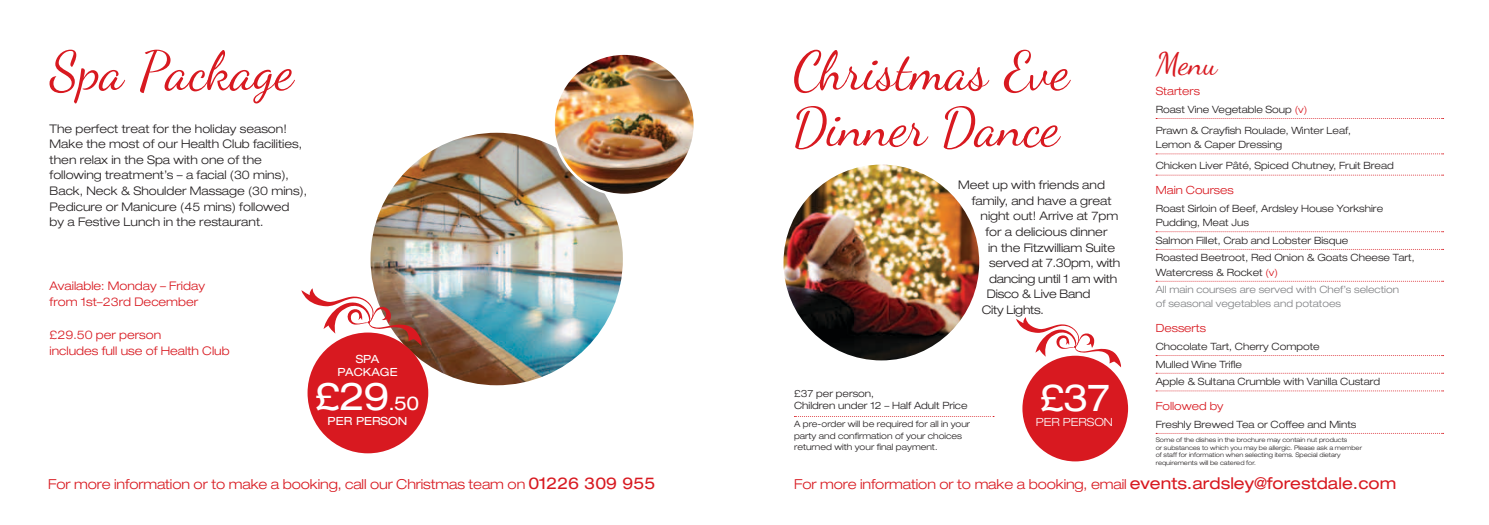
<style>
.page{position:relative;width:1489px;height:525px;background:#fff}
.page>*{position:absolute;margin:0;border:0;box-sizing:border-box;transform-origin:0 0}
.t1{font:53.75px/56.2px "Dancing Script OT";color:#d81920}
.t2{font:expanded 38.5px "Helvetica Neue";color:#fff}
.t3{font:expanded 37.5px "Helvetica Neue";color:#fff}
.t4{font:31.25px "Dancing Script OT";color:#d81920}
.t5{font:300 expanded 13.75px "Helvetica Neue";letter-spacing:-.01em;color:#d81920}
.t6{font:300 expanded 11.88px/15.6px "Helvetica Neue";color:#231f20}
.t7{font:300 expanded 11.88px/16px "Helvetica Neue";color:#d81920}
.t8{font:300 expanded 11.88px "Helvetica Neue";letter-spacing:-.02em;color:#231f20}
.t9{font:300 expanded 11.25px "Helvetica Neue";color:#d81920}
.t10{font:expanded 11.25px/13.5px "Helvetica Neue";color:#fff;text-align:center}
.t11{font:300 expanded 11.25px "Helvetica Neue";color:#fff}
.t12{font:300 expanded 10px/17.6px "Helvetica Neue";color:#231f20}
.t13{font:300 expanded 10px/17.6px "Helvetica Neue";color:#808285}
.t14{font:300 expanded 8.75px/11.2px "Helvetica Neue";color:#231f20}
.t15{font:300 expanded 6.25px/7.5px "Helvetica Neue";color:#231f20}
.s1{font-size:19px}
.s2{font-weight:400;font-size:16.25px}
.s3{color:#d81920}
.s4{color:#231f20}
</style>
<div class="page">
<img style="left:370px;top:133px;width:253px;height:252px;border-radius:126px">
<img style="left:553px;top:54px;width:141px;height:141px;border-radius:71px">
<img style="left:783px;top:164px;width:196px;height:196px;border-radius:98px">
<svg style="left:794px;top:416px;width:200px;height:1px"></svg>
<svg style="left:1016px;top:317px;width:105px;height:50px"></svg>
<div style="left:1022px;top:355px;width:105px;height:106px;background:#d81920;border-radius:50%"></div>
<svg style="left:1155px;top:118px;width:288px;height:1px"></svg>
<svg style="left:1155px;top:153px;width:288px;height:1px"></svg>
<svg style="left:1155px;top:175px;width:288px;height:1px"></svg>
<svg style="left:1155px;top:231px;width:288px;height:1px"></svg>
<svg style="left:1155px;top:249px;width:288px;height:1px"></svg>
<svg style="left:1155px;top:281px;width:288px;height:1px"></svg>
<svg style="left:1155px;top:355px;width:288px;height:1px"></svg>
<svg style="left:1155px;top:373px;width:288px;height:1px"></svg>
<svg style="left:1155px;top:390px;width:288px;height:1px"></svg>
<svg style="left:1155px;top:433px;width:288px;height:1px"></svg>
<svg style="left:301px;top:288px;width:120px;height:58px"></svg>
<div style="left:307px;top:332px;width:121px;height:121px;background:#d81920;border-radius:50%"></div>
<h1 class="t1" style="left:50px;top:43px;width:246px">Spa Package</h1>
<p class="t6" style="left:50px;top:120px;width:259px">The perfect treat for the holiday season!<br>Make the most of our Health Club facilities, then relax in the Spa with one of the following treatment’s – a facial (30 mins), Back, Neck &amp; Shoulder Massage (30 mins), Pedicure or Manicure (45 mins) followed<br>by a Festive Lunch in the restaurant.</p>
<p class="t7" style="left:50px;top:278px;width:157px">Available: Monday – Friday from 1st–23rd December</p>
<p class="t7" style="left:50px;top:326px;width:181px">£29.50 per person<br>includes full use of Health Club</p>
<p class="t10" style="left:337px;top:351px;width:62px">SPA<br>PACKAGE</p>
<h2 class="t2" style="left:315px;top:372px;width:106px">£29<span class="s1">.50</span></h2>
<p class="t10" style="left:327px;top:414px;width:81px">PER PERSON</p>
<h3 class="t5" style="left:48px;top:476px;width:608px">For more information or to make a booking, call our Christmas team on <span class="s2">01226 309 955</span></h3>
<h1 class="t1" style="left:794px;top:43px;width:277px">Christmas Eve<br>Dinner Dance</h1>
<p class="t6" style="left:957px;top:177px;width:148px">Meet up with friends and</p>
<p class="t6" style="left:971px;top:192px;width:141px">family, and have a great</p>
<p class="t6" style="left:980px;top:208px;width:139px">night out! Arrive at 7pm</p>
<p class="t6" style="left:985px;top:223px;width:123px">for a delicious dinner</p>
<p class="t6" style="left:988px;top:239px;width:129px">in the Fitzwilliam Suite</p>
<p class="t8" style="left:989px;top:256px;width:132px">served at 7.30pm, with</p>
<p class="t8" style="left:989px;top:271px;width:129px">dancing until 1 am with</p>
<p class="t8" style="left:986px;top:287px;width:105px">Disco &amp; Live Band</p>
<p class="t8" style="left:981px;top:302px;width:64px">City Lights.</p>
<p class="t12" style="left:794px;top:386px;width:175px;line-height:12.5px">£37 per person,<br>Children under 12 – Half Adult Price</p>
<p class="t14" style="left:794px;top:418px;width:177px">A pre-order will be required for all in your party and confirmation of your choices returned with your final payment.</p>
<h3 class="t3" style="left:1039px;top:374px;width:72px">£37</h3>
<p class="t11" style="left:1035px;top:415px;width:79px">PER PERSON</p>
<h3 class="t4" style="left:1155px;top:45px;width:64px">Menu</h3>
<p class="t9" style="left:1155px;top:84px;width:46px">Starters</p>
<p class="t12" style="left:1155px;top:98px;width:197px;line-height:21.2px">Roast Vine Vegetable Soup <span class="s3">(v)<br></span>Prawn &amp; Crayfish Roulade, Winter Leaf,</p>
<p class="t12" style="left:1155px;top:134px;width:239px;line-height:21.2px">Lemon &amp; Caper Dressing<br>Chicken Liver Pâté, Spiced Chutney, Fruit Bread</p>
<p class="t9" style="left:1155px;top:183px;width:79px">Main Courses</p>
<p class="t12" style="left:1155px;top:201px;width:229px;line-height:14.1px">Roast Sirloin of Beef, Ardsley House Yorkshire<br>Pudding, Meat Jus</p>
<p class="t12" style="left:1155px;top:231px;width:260px">Salmon Fillet, Crab and Lobster Bisque<br>Roasted Beetroot, Red Onion &amp; Goats Cheese Tart,</p>
<p class="t13" style="left:1155px;top:263px;width:245px"><span class="s4">Watercress &amp; Rocket</span> <span class="s3">(v)<br></span>All main courses are served with Chef’s selection</p>
<p class="t13" style="left:1155px;top:295px;width:187px">of seasonal vegetables and potatoes</p>
<p class="t9" style="left:1155px;top:321px;width:52px">Desserts</p>
<p class="t12" style="left:1155px;top:337px;width:226px">Chocolate Tart, Cherry Compote<br>Mulled Wine Trifle<br>Apple &amp; Sultana Crumble with Vanilla Custard</p>
<p class="t9" style="left:1155px;top:399px;width:69px">Followed by</p>
<p class="t12" style="left:1155px;top:415px;width:202px">Freshly Brewed Tea or Coffee and Mints</p>
<p class="t15" style="left:1155px;top:436px;width:208px">Some of the dishes in the brochure may contain nut products<br>or substances to which you may be allergic. Please ask a member of staff for information when selecting items. Special dietary requirements will be catered for.</p>
<h3 class="t5" style="left:794px;top:475px;width:603px">For more information or to make a booking, email <span class="s2">events.ardsley@forestdale.com</span></h3>
</div>
